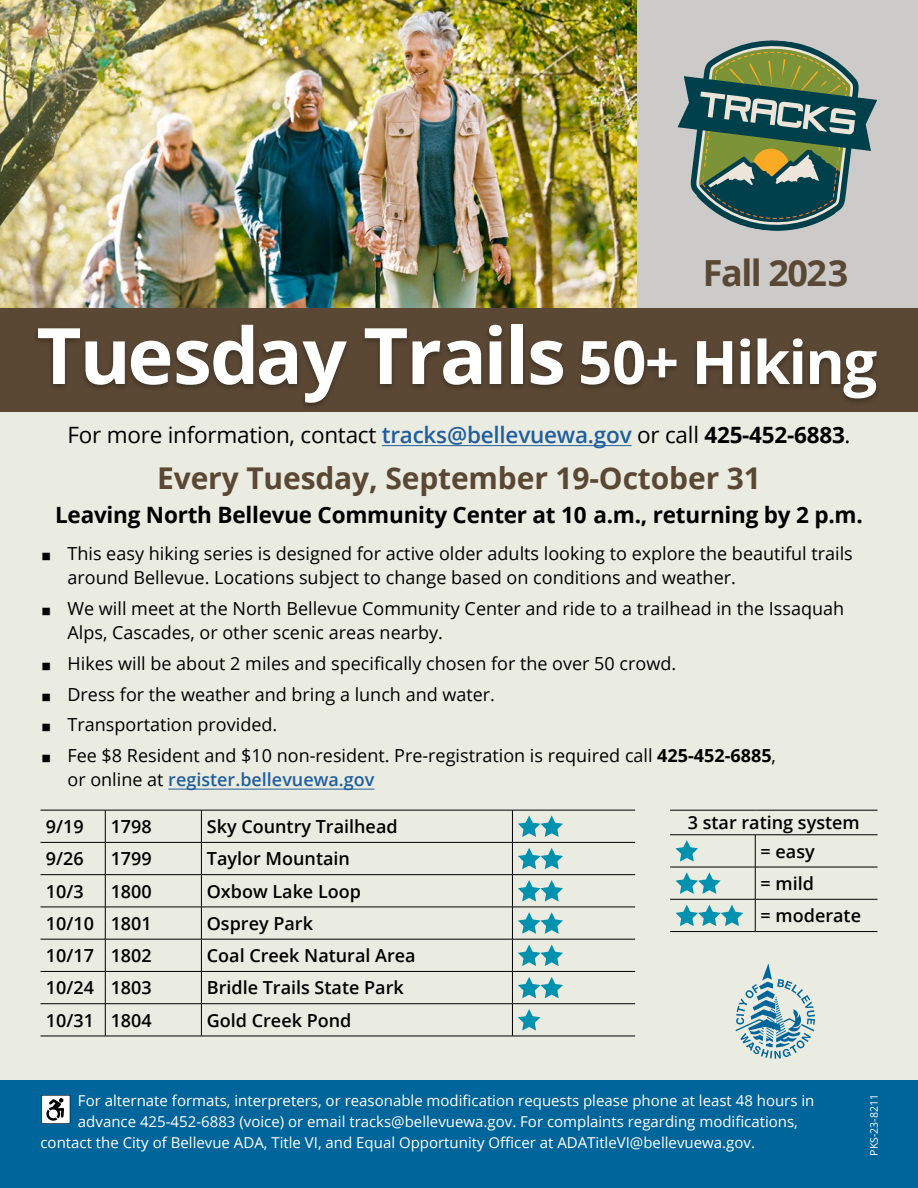
<style>
.page{position:relative;width:918px;height:1188px;background:#fff}
.page>*{position:absolute;margin:0;border:0;box-sizing:border-box;transform-origin:0 0}
.headline{font:700 78px "Open Sans";letter-spacing:-.025em;color:#fff}
.t1{font:700 36px "Open Sans";letter-spacing:-.04em;color:#5a4734}
.subhead{font:700 30px "Open Sans";letter-spacing:-.005em;color:#5a4734}
.first_sentence{font:22.5px "Open Sans";letter-spacing:-.01em;color:#000}
.subhead-2{font:700 22.5px "Open Sans";letter-spacing:-.01em;color:#000}
.t2{font:18px/24px "Open Sans";color:#000}
.text_in_table{font:600 18px "Open Sans";color:#000}
.ADA{font:15px "Open Sans";color:#fff}
.t3{font:10.5px "Open Sans";color:#fff}
.s1{font-size:60px}
.s2{font-weight:600;color:#215e9e}
.s3{font-weight:700}
</style>
<div class="page">
<div style="left:636px;top:0;width:282px;height:313px;background:#cdcbc9"></div>
<img style="left:0;top:0;width:636px;height:308px">
<div style="left:0;top:395px;width:918px;height:702px;background:#eaece1"></div>
<hr style="left:382px;top:445px;width:250px;height:1px;background:#215e9e">
<hr style="left:168px;top:789px;width:207px;height:1px;background:#215e9e">
<svg style="left:678px;top:40px;width:199px;height:191px"></svg>
<hr style="left:670px;top:810px;width:85px;height:1px;background:#000">
<hr style="left:755px;top:810px;width:123px;height:1px;background:#000">
<hr style="left:670px;top:835px;width:85px;height:1px;background:#000">
<hr style="left:755px;top:835px;width:123px;height:1px;background:#000">
<hr style="left:755px;top:835px;width:1px;height:32px;background:#000">
<hr style="left:670px;top:867px;width:85px;height:1px;background:#000">
<hr style="left:755px;top:867px;width:123px;height:1px;background:#000">
<hr style="left:755px;top:867px;width:1px;height:32px;background:#000">
<hr style="left:670px;top:899px;width:85px;height:1px;background:#000">
<hr style="left:755px;top:899px;width:123px;height:1px;background:#000">
<hr style="left:755px;top:899px;width:1px;height:32px;background:#000">
<hr style="left:670px;top:931px;width:85px;height:1px;background:#000">
<hr style="left:755px;top:931px;width:123px;height:1px;background:#000">
<svg style="left:676px;top:840px;width:22px;height:22px"></svg>
<svg style="left:676px;top:872px;width:45px;height:22px"></svg>
<svg style="left:676px;top:905px;width:67px;height:21px"></svg>
<div style="left:0;top:308px;width:918px;height:104px;background:#5a4734"></div>
<div style="left:32px;top:323px;width:850px;height:88px;background:#000;opacity:.3"></div>
<hr style="left:40px;top:810px;width:65px;height:1px;background:#000">
<hr style="left:105px;top:810px;width:96px;height:1px;background:#000">
<hr style="left:105px;top:810px;width:1px;height:32px;background:#000">
<hr style="left:201px;top:810px;width:311px;height:1px;background:#000">
<hr style="left:201px;top:810px;width:1px;height:32px;background:#000">
<hr style="left:512px;top:810px;width:123px;height:1px;background:#000">
<hr style="left:512px;top:810px;width:1px;height:32px;background:#000">
<hr style="left:40px;top:842px;width:65px;height:1px;background:#000">
<hr style="left:105px;top:842px;width:96px;height:1px;background:#000">
<hr style="left:105px;top:843px;width:1px;height:31px;background:#000">
<hr style="left:201px;top:842px;width:311px;height:1px;background:#000">
<hr style="left:201px;top:843px;width:1px;height:31px;background:#000">
<hr style="left:512px;top:842px;width:123px;height:1px;background:#000">
<hr style="left:512px;top:843px;width:1px;height:31px;background:#000">
<hr style="left:40px;top:874px;width:65px;height:1px;background:#000">
<hr style="left:105px;top:874px;width:96px;height:1px;background:#000">
<hr style="left:105px;top:875px;width:1px;height:32px;background:#000">
<hr style="left:201px;top:874px;width:311px;height:1px;background:#000">
<hr style="left:201px;top:875px;width:1px;height:32px;background:#000">
<hr style="left:512px;top:874px;width:123px;height:1px;background:#000">
<hr style="left:512px;top:875px;width:1px;height:32px;background:#000">
<hr style="left:40px;top:907px;width:65px;height:1px;background:#000">
<hr style="left:105px;top:907px;width:96px;height:1px;background:#000">
<hr style="left:105px;top:907px;width:1px;height:32px;background:#000">
<hr style="left:201px;top:907px;width:311px;height:1px;background:#000">
<hr style="left:201px;top:907px;width:1px;height:32px;background:#000">
<hr style="left:512px;top:907px;width:123px;height:1px;background:#000">
<hr style="left:512px;top:907px;width:1px;height:32px;background:#000">
<hr style="left:40px;top:939px;width:65px;height:1px;background:#000">
<hr style="left:105px;top:939px;width:96px;height:1px;background:#000">
<hr style="left:105px;top:939px;width:1px;height:32px;background:#000">
<hr style="left:201px;top:939px;width:311px;height:1px;background:#000">
<hr style="left:201px;top:939px;width:1px;height:32px;background:#000">
<hr style="left:512px;top:939px;width:123px;height:1px;background:#000">
<hr style="left:512px;top:939px;width:1px;height:32px;background:#000">
<hr style="left:40px;top:971px;width:65px;height:1px;background:#000">
<hr style="left:105px;top:971px;width:96px;height:1px;background:#000">
<hr style="left:105px;top:972px;width:1px;height:32px;background:#000">
<hr style="left:201px;top:971px;width:311px;height:1px;background:#000">
<hr style="left:201px;top:972px;width:1px;height:32px;background:#000">
<hr style="left:512px;top:971px;width:123px;height:1px;background:#000">
<hr style="left:512px;top:972px;width:1px;height:32px;background:#000">
<hr style="left:40px;top:1003px;width:65px;height:1px;background:#000">
<hr style="left:105px;top:1003px;width:96px;height:1px;background:#000">
<hr style="left:105px;top:1004px;width:1px;height:32px;background:#000">
<hr style="left:201px;top:1003px;width:311px;height:1px;background:#000">
<hr style="left:201px;top:1004px;width:1px;height:32px;background:#000">
<hr style="left:512px;top:1003px;width:123px;height:1px;background:#000">
<hr style="left:512px;top:1004px;width:1px;height:32px;background:#000">
<hr style="left:40px;top:1036px;width:65px;height:1px;background:#000">
<hr style="left:105px;top:1036px;width:96px;height:1px;background:#000">
<hr style="left:201px;top:1036px;width:311px;height:1px;background:#000">
<hr style="left:512px;top:1036px;width:123px;height:1px;background:#000">
<svg style="left:518px;top:816px;width:45px;height:21px"></svg>
<svg style="left:518px;top:848px;width:45px;height:21px"></svg>
<svg style="left:518px;top:880px;width:45px;height:22px"></svg>
<svg style="left:518px;top:912px;width:45px;height:22px"></svg>
<svg style="left:518px;top:977px;width:45px;height:21px"></svg>
<svg style="left:518px;top:1009px;width:22px;height:22px"></svg>
<div style="left:0;top:1080px;width:918px;height:108px;background:#00659a"></div>
<svg style="left:41px;top:1095px;width:29px;height:29px"></svg>
<svg style="left:735px;top:963px;width:80px;height:96px"></svg>
<svg style="left:518px;top:945px;width:45px;height:21px"></svg>
<p class="t1" style="left:703px;top:247px;width:147px">Fall 2023</p>
<p class="headline" style="left:36px;top:301px;width:842px">Tuesday Trails <span class="s1">50+ Hiking</span></p>
<p class="first_sentence" style="left:67px;top:419px;width:785px">For more information, contact <span class="s2">tracks@bellevuewa.gov</span> or call <span class="s3">425-452-6883</span>.</p>
<p class="subhead" style="left:157px;top:457px;width:605px">Every Tuesday, September 19-October 31</p>
<p class="subhead-2" style="left:55px;top:499px;width:809px">Leaving North Bellevue Community Center at 10 a.m., returning by 2 p.m.</p>
<p class="t2" style="left:68px;top:541px;width:787px;text-indent:-27px">◼ This easy hiking series is designed for active older adults looking to explore the beautiful trails around Bellevue. Locations subject to change based on conditions and weather.</p>
<p class="t2" style="left:68px;top:596px;width:778px;text-indent:-27px">◼ We will meet at the North Bellevue Community Center and ride to a trailhead in the Issaquah<br>Alps, Cascades, or other scenic areas nearby.</p>
<p class="t2" style="left:40px;top:651px;width:637px">◼ Hikes will be about 2 miles and specifically chosen for the over 50 crowd.</p>
<p class="t2" style="left:40px;top:682px;width:456px">◼ Dress for the weather and bring a lunch and water.</p>
<p class="t2" style="left:40px;top:712px;width:238px">◼ Transportation provided.</p>
<p class="t2" style="left:68px;top:743px;width:710px;text-indent:-27px">◼ Fee $8 Resident and $10 non-resident. Pre-registration is required call <span class="s3">425-452-6885</span>, or online at <span class="s2">register.bellevuewa.gov</span></p>
<p class="text_in_table" style="left:688px;top:810px;width:173px">3 star rating system</p>
<p class="text_in_table" style="left:761px;top:839px;width:56px">= easy</p>
<p class="text_in_table" style="left:761px;top:871px;width:55px">= mild</p>
<p class="text_in_table" style="left:761px;top:903px;width:102px">= moderate</p>
<p class="text_in_table" style="left:46px;top:814px;width:39px">9/19</p>
<p class="text_in_table" style="left:111px;top:814px;width:43px">1798</p>
<p class="text_in_table" style="left:207px;top:814px;width:192px">Sky Country Trailhead</p>
<p class="text_in_table" style="left:46px;top:847px;width:39px">9/26</p>
<p class="text_in_table" style="left:111px;top:847px;width:43px">1799</p>
<p class="text_in_table" style="left:207px;top:847px;width:145px">Taylor Mountain</p>
<p class="text_in_table" style="left:46px;top:879px;width:39px">10/3</p>
<p class="text_in_table" style="left:111px;top:879px;width:43px">1800</p>
<p class="text_in_table" style="left:207px;top:879px;width:156px">Oxbow Lake Loop</p>
<p class="text_in_table" style="left:46px;top:911px;width:50px">10/10</p>
<p class="text_in_table" style="left:111px;top:911px;width:43px">1801</p>
<p class="text_in_table" style="left:207px;top:911px;width:108px">Osprey Park</p>
<p class="text_in_table" style="left:46px;top:943px;width:50px">10/17</p>
<p class="text_in_table" style="left:111px;top:943px;width:43px">1802</p>
<p class="text_in_table" style="left:207px;top:943px;width:210px">Coal Creek Natural Area</p>
<p class="text_in_table" style="left:46px;top:976px;width:50px">10/24</p>
<p class="text_in_table" style="left:111px;top:976px;width:43px">1803</p>
<p class="text_in_table" style="left:207px;top:976px;width:198px">Bridle Trails State Park</p>
<p class="text_in_table" style="left:46px;top:1008px;width:50px">10/31</p>
<p class="text_in_table" style="left:111px;top:1008px;width:43px">1804</p>
<p class="text_in_table" style="left:207px;top:1008px;width:146px">Gold Creek Pond</p>
<p class="ADA" style="left:78px;top:1090px;width:738px">For alternate formats, interpreters, or reasonable modification requests please phone at least 48 hours in</p>
<p class="ADA" style="left:78px;top:1111px;width:721px">advance 425-452-6883 (voice) or email tracks@bellevuewa.gov. For complaints regarding modifications,</p>
<p class="ADA" style="left:40px;top:1132px;width:716px">contact the City of Bellevue ADA, Title VI, and Equal Opportunity Officer at ADATitleVI@bellevuewa.gov.</p>
<p class="t3" style="left:867px;top:1156px;width:63px;rotate:-90deg">PKS-23-8211</p>
</div>
